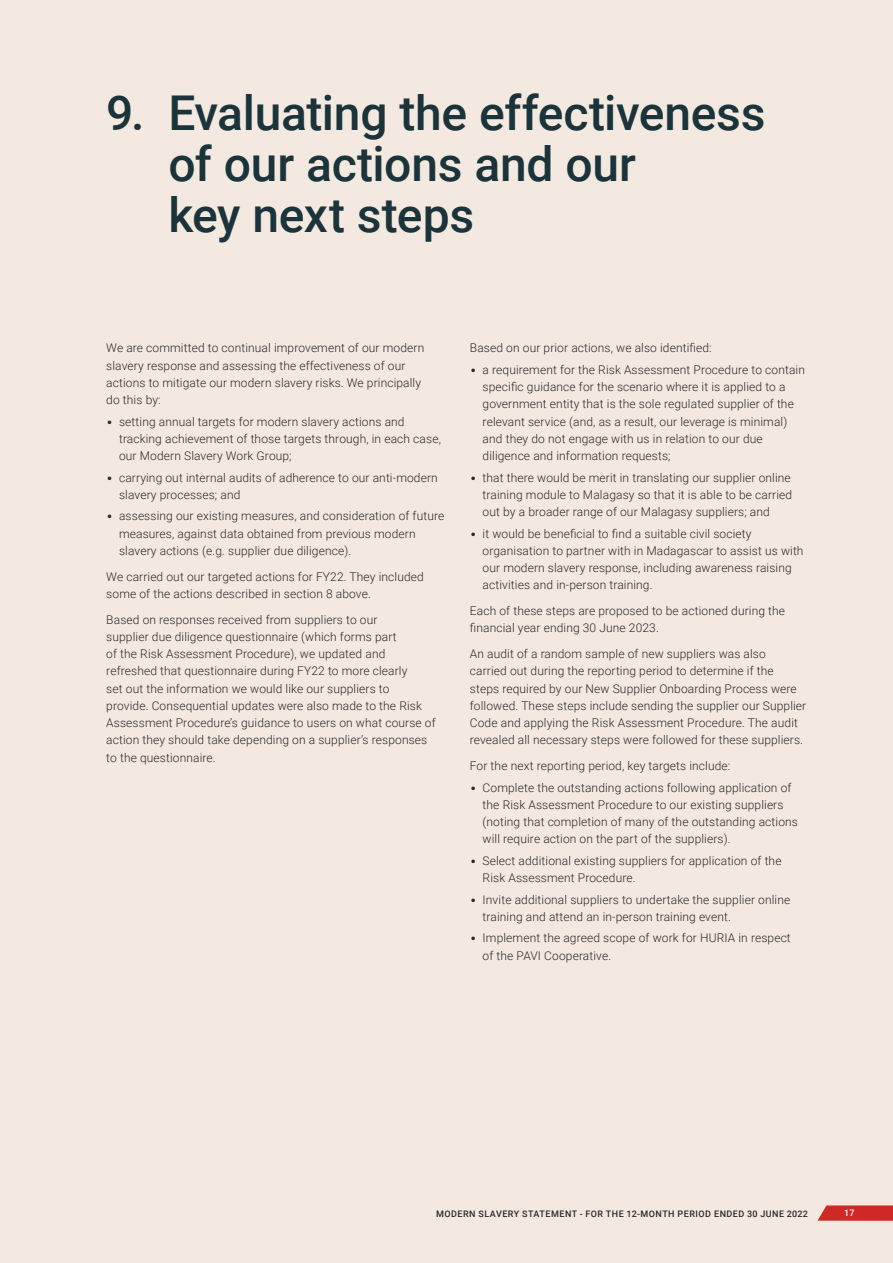
<style>
.page{position:relative;width:893px;height:1263px;background:#f4e9e0}
.page>*{position:absolute;margin:0;border:0;box-sizing:border-box;transform-origin:0 0}
.t1{font:500 48px/51px "Roboto";letter-spacing:-.005em;color:#1b333a}
.t2{font:300 12px/17.2px "Roboto";letter-spacing:.01em;color:#292829}
.t3{font:500 9px "Roboto";letter-spacing:.055em;color:#292829}
.t4{font:500 9px "Roboto";color:#fff}
.s1{font-family:"Lato"}
</style>
<div class="page">
<svg style="left:817px;top:1205px;width:76px;height:16px"></svg>
<h1 class="t1" style="left:169px;top:85px;width:598px;text-indent:-62px">9. Evaluating the effectiveness of our actions and our<br>key next steps</h1>
<p class="t2" style="left:106px;top:339px;width:319px">We are committed to continual improvement of our modern slavery response and assessing the effectiveness of our actions to mitigate our modern slavery risks. We principally do this by:</p>
<p class="t2" style="left:119px;top:412px;width:323px;text-indent:-13px"><span class="s1">•</span> setting annual targets for modern slavery actions and tracking achievement of those targets through, in each case, our Modern Slavery Work Group;</p>
<p class="t2" style="left:119px;top:468px;width:320px;text-indent:-13px"><span class="s1">•</span> carrying out internal audits of adherence to our anti-modern slavery processes; and</p>
<p class="t2" style="left:119px;top:507px;width:327px;text-indent:-13px"><span class="s1">•</span> assessing our existing measures, and consideration of future measures, against data obtained from previous modern slavery actions (e.g. supplier due diligence).</p>
<p class="t2" style="left:106px;top:567px;width:319px">We carried out our targeted actions for FY22. They included some of the actions described in section 8 above.</p>
<p class="t2" style="left:106px;top:610px;width:331px">Based on responses received from suppliers to our<br>supplier due diligence questionnaire (which forms part<br>of the Risk Assessment Procedure), we updated and refreshed that questionnaire during FY22 to more clearly<br>set out the information we would like our suppliers to<br>provide. Consequential updates were also made to the Risk Assessment Procedure’s guidance to users on what course of action they should take depending on a supplier’s responses to the questionnaire.</p>
<p class="t2" style="left:470px;top:339px;width:243px">Based on our prior actions, we also identified:</p>
<p class="t2" style="left:483px;top:360px;width:324px;text-indent:-13px"><span class="s1">•</span> a requirement for the Risk Assessment Procedure to contain specific guidance for the scenario where it is applied to a government entity that is the sole regulated supplier of the relevant service (and, as a result, our leverage is minimal) and they do not engage with us in relation to our due diligence and information requests;</p>
<p class="t2" style="left:483px;top:468px;width:311px;text-indent:-13px"><span class="s1">•</span> that there would be merit in translating our supplier online training module to Malagasy so that it is able to be carried out by a broader range of our Malagasy suppliers; and</p>
<p class="t2" style="left:483px;top:524px;width:322px;text-indent:-13px"><span class="s1">•</span> it would be beneficial to find a suitable civil society organisation to partner with in Madagascar to assist us with our modern slavery response, including awareness raising activities and in-person training.</p>
<p class="t2" style="left:470px;top:602px;width:317px">Each of these steps are proposed to be actioned during the financial year ending 30 June 2023.</p>
<p class="t2" style="left:470px;top:645px;width:338px">An audit of a random sample of new suppliers was also<br>carried out during the reporting period to determine if the<br>steps required by our New Supplier Onboarding Process were followed. These steps include sending the supplier our Supplier Code and applying the Risk Assessment Procedure. The audit revealed all necessary steps were followed for these suppliers.</p>
<p class="t2" style="left:470px;top:757px;width:262px">For the next reporting period, key targets include:</p>
<p class="t2" style="left:483px;top:778px;width:317px;text-indent:-13px"><span class="s1">•</span> Complete the outstanding actions following application of the Risk Assessment Procedure to our existing suppliers (noting that completion of many of the outstanding actions will require action on the part of the suppliers).</p>
<p class="t2" style="left:483px;top:851px;width:300px;text-indent:-13px"><span class="s1">•</span> Select additional existing suppliers for application of the<br>Risk Assessment Procedure.</p>
<p class="t2" style="left:483px;top:890px;width:309px;text-indent:-13px"><span class="s1">•</span> Invite additional suppliers to undertake the supplier online training and attend an in-person training event.</p>
<p class="t2" style="left:483px;top:929px;width:310px;text-indent:-13px"><span class="s1">•</span> Implement the agreed scope of work for HURIA in respect of the PAVI Cooperative.</p>
<p class="t3" style="left:436px;top:1208px;width:373px">MODERN SLAVERY STATEMENT - FOR THE 12-MONTH PERIOD ENDED 30 JUNE 2022</p>
<p class="t4" style="left:844px;top:1207px;width:12px">17</p>
</div>
